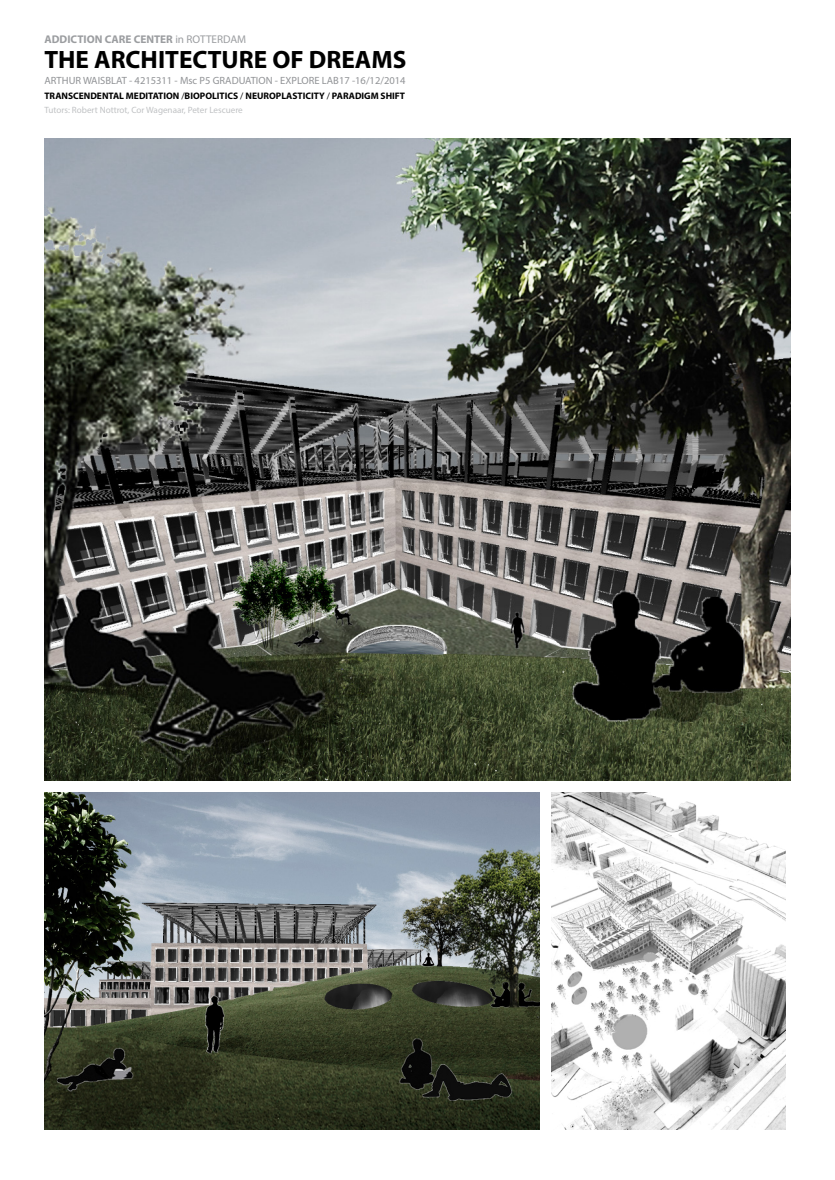
<style>
.page{position:relative;width:835px;height:1180px;background:#fff}
.page>*{position:absolute;margin:0;border:0;box-sizing:border-box;transform-origin:0 0}
.t1{font:700 25.2px "Myriad Pro";color:#000}
.t2{font:700 11.2px "Myriad Pro";color:#9b9da0}
.t3{font:10.5px "Myriad Pro";color:#919396}
.t4{font:700 9.45px "Myriad Pro";color:#000}
.t5{font:9.1px "Myriad Pro";color:#c0c2c4}
.s1{font-weight:400}
</style>
<div class="page">
<img style="left:44px;top:139px;width:746px;height:641px">
<img style="left:44px;top:792px;width:495px;height:338px">
<img style="left:551px;top:792px;width:234px;height:338px">
<p class="t2" style="left:44px;top:32px;width:203px">ADDICTION CARE CENTER <span class="s1">in ROTTERDAM</span></p>
<h1 class="t1" style="left:44px;top:43px;width:363px">THE ARCHITECTURE OF DREAMS</h1>
<p class="t3" style="left:44px;top:74px;width:362px">ARTHUR WAISBLAT - 4215311 - Msc P5 GRADUATION - EXPLORE LAB17 -16/12/2014</p>
<p class="t4" style="left:44px;top:89px;width:362px">TRANSCENDENTAL MEDITATION <span class="s1">/</span>BIOPOLITICS <span class="s1">/</span> NEUROPLASTICITY <span class="s1">/</span> PARADIGM SHIFT</p>
<p class="t5" style="left:44px;top:104px;width:200px">Tutors: Robert Nottrot, Cor Wagenaar, Peter Lescuere</p>
</div>
